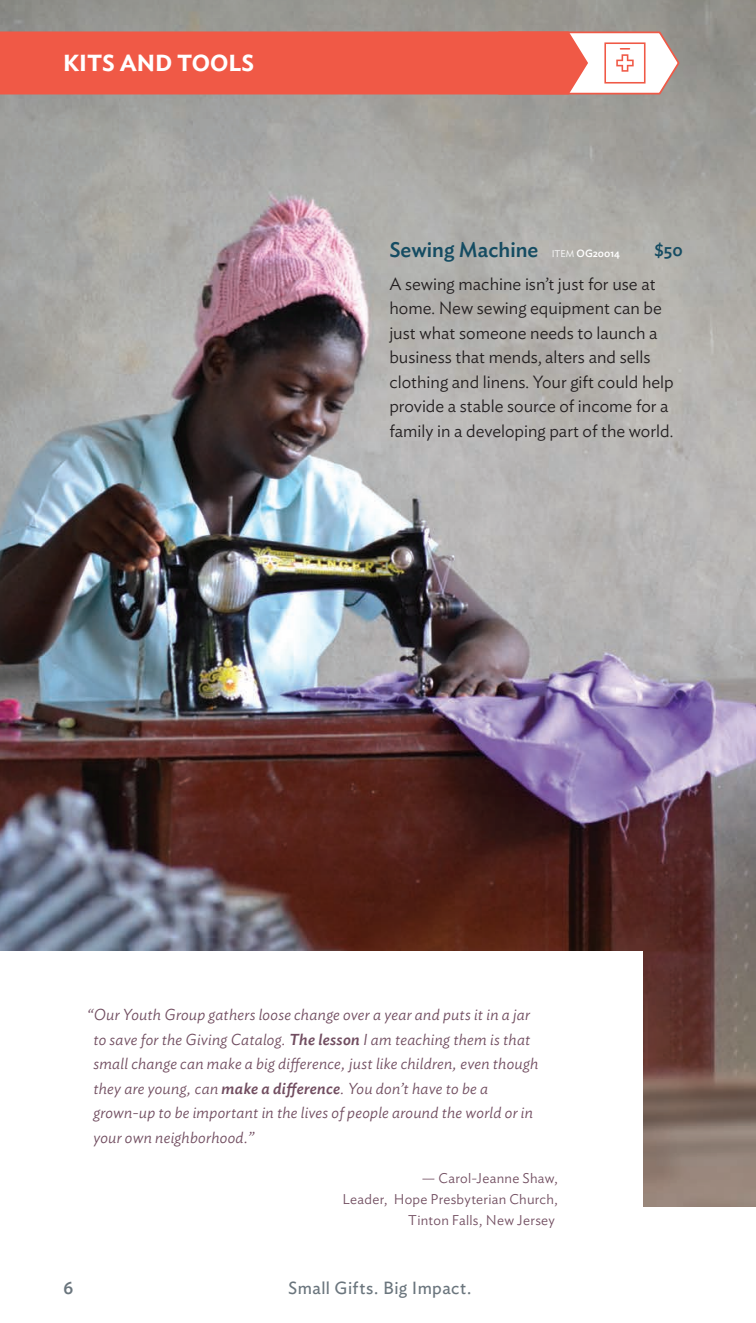
<style>
.page{position:relative;width:756px;height:1323px;background:#fff}
.page>*{position:absolute;margin:0;border:0;box-sizing:border-box;transform-origin:0 0}
.t1{font:600 23.1px "Ideal Sans";color:#fff}
.t2{font:500 21px "Ideal Sans";color:#154c62}
.t3{font:300 17.5px/24.5px "Ideal Sans";color:#231f20}
.t4{font:17.5px "Ideal Sans";letter-spacing:.025em;color:#6a757d}
.t5{font:500 17.5px "Ideal Sans";color:#154c62}
.t6{font:500 17.5px "Ideal Sans";color:#6a757d}
.Body_Copy_-_Quote{font:italic 300 15.75px/24.5px "Ideal Sans";letter-spacing:.015em;color:#714d60}
.Body_Copy_-_Quote-2{font:300 14px/21px "Ideal Sans";letter-spacing:.02em;color:#714d60;text-align:right}
.s1{font-weight:300;font-size:9.62px;color:#fff}
.s2{font-size:10.5px;color:#fff}
.s3{font-weight:500}
</style>
<div class="page">
<img style="left:0;top:0;width:756px;height:1207px">
<div style="left:0;top:951px;width:643px;height:321px;background:#fff"></div>
<svg style="left:0;top:30px;width:681px;height:65px;background:#ed6e5e"></svg>
<p class="t1" style="left:63px;top:45px;width:193px">KITS AND TOOLS</p>
<p class="t2" style="left:389px;top:234px;width:232px">Sewing Machine <span class="s1">ITEM</span> <span class="s2">OG20014</span></p>
<p class="t5" style="left:655px;top:237px;width:30px">$50</p>
<p class="t3" style="left:389px;top:270px;width:286px">A sewing machine isn’t just for use at home. New sewing equipment can be just what someone needs to launch a business that mends, alters and sells clothing and linens. Your gift could help provide a stable source of income for a family in a developing part of the world.</p>
<p class="Body_Copy_-_Quote" style="left:93px;top:1001px;width:447px;text-indent:-6px">“Our Youth Group gathers loose change over a year and puts it in a jar to save for the Giving Catalog. <span class="s3">The lesson</span> I am teaching them is that small change can make a big difference, just like children, even though they are young, can <span class="s3">make a difference</span>. You don’t have to be a grown-up to be important in the lives of people around the world or in your own neighborhood.”</p>
<p class="Body_Copy_-_Quote-2" style="left:343px;top:1166px;width:217px">— Carol-Jeanne Shaw,<br>Leader, Hope Presbyterian Church,<br>Tinton Falls, New Jersey</p>
<p class="t6" style="left:64px;top:1274px;width:11px">6</p>
<p class="t4" style="left:288px;top:1274px;width:185px">Small Gifts. Big Impact.</p>
</div>
